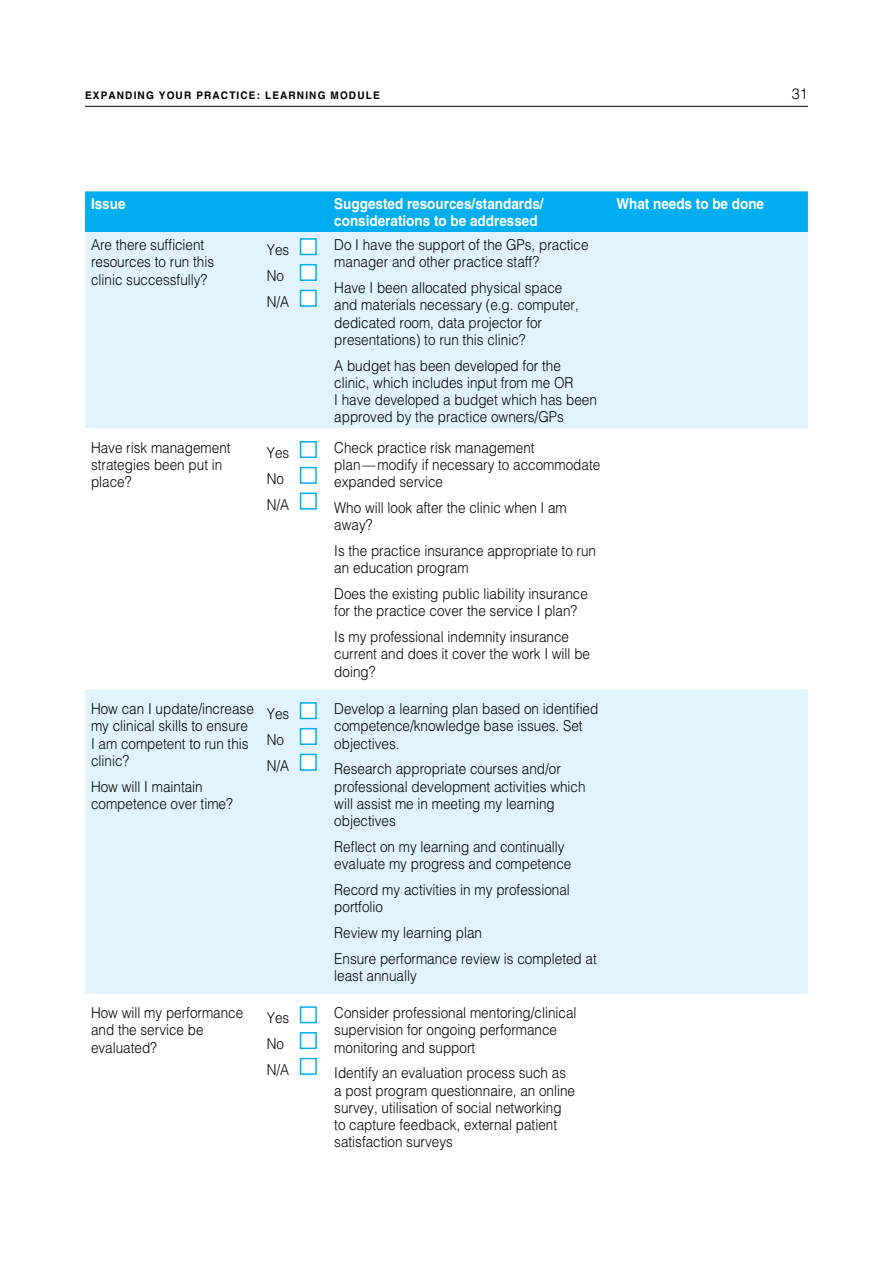
<style>
.page{position:relative;width:893px;height:1263px;background:#fff}
.page>*{position:absolute;margin:0;border:0;box-sizing:border-box;transform-origin:0 0}
.t1{font:300 15px/17.2px "Helvetica";color:#000;scale:.9 1}
.t2{font:700 15px/17.2px "Helvetica";color:#fff;scale:.9 1}
.t3{font:300 15px "Helvetica";color:#000;scale:.96 1}
.t4{font:700 10.5px "Helvetica";letter-spacing:.11em;color:#000;scale:.96 1}
</style>
<div class="page">
<hr style="left:85px;top:106px;width:723px;height:1px;background:#000">
<div style="left:85px;top:191px;width:723px;height:41px;background:#00aeef"></div>
<svg style="left:85px;top:232px;width:723px;height:761px;fill:#e1f4fd"></svg>
<div style="left:300px;top:238px;width:17px;height:17px;background:#fff;border:2px solid #00aeef"></div>
<div style="left:300px;top:264px;width:17px;height:17px;background:#fff;border:2px solid #00aeef"></div>
<div style="left:300px;top:290px;width:17px;height:17px;background:#fff;border:2px solid #00aeef"></div>
<div style="left:300px;top:441px;width:17px;height:17px;background:#fff;border:2px solid #00aeef"></div>
<div style="left:300px;top:467px;width:17px;height:17px;background:#fff;border:2px solid #00aeef"></div>
<div style="left:300px;top:493px;width:17px;height:17px;background:#fff;border:2px solid #00aeef"></div>
<div style="left:300px;top:702px;width:17px;height:17px;background:#fff;border:2px solid #00aeef"></div>
<div style="left:300px;top:728px;width:17px;height:17px;background:#fff;border:2px solid #00aeef"></div>
<div style="left:300px;top:754px;width:17px;height:17px;background:#fff;border:2px solid #00aeef"></div>
<div style="left:300px;top:1006px;width:17px;height:17px;background:#fff;border:2px solid #00aeef"></div>
<div style="left:300px;top:1032px;width:17px;height:17px;background:#fff;border:2px solid #00aeef"></div>
<div style="left:300px;top:1058px;width:17px;height:17px;background:#fff;border:2px solid #00aeef"></div>
<p class="t4" style="left:85px;top:89px;width:301px">Expanding your practice: Learning module</p>
<p class="t3" style="left:792px;top:84px;width:18px">31</p>
<p class="t2" style="left:91px;top:195px;width:40px">Issue</p>
<p class="t2" style="left:334px;top:195px;width:234px">Suggested resources/standards/ considerations to be addressed</p>
<p class="t2" style="left:616px;top:195px;width:166px">What needs to be done</p>
<p class="t1" style="left:91px;top:236px;width:138px">Are there sufficient resources to run this clinic successfully?</p>
<p class="t1" style="left:267px;top:237px;width:27px;line-height:25.8px">Yes<br>No<br>N/A</p>
<p class="t1" style="left:334px;top:236px;width:284px">Do I have the support of the GPs, practice manager and other practice staff?</p>
<p class="t1" style="left:334px;top:279px;width:273px">Have I been allocated physical space and materials necessary (e.g. computer, dedicated room, data projector for presentations) to run this clinic?</p>
<p class="t1" style="left:334px;top:356px;width:293px">A budget has been developed for the clinic, which includes input from me OR<br>I have developed a budget which has been approved by the practice owners/GPs</p>
<p class="t1" style="left:91px;top:438px;width:157px">Have risk management strategies been put in place?</p>
<p class="t1" style="left:267px;top:439px;width:27px;line-height:25.8px">Yes<br>No<br>N/A</p>
<p class="t1" style="left:334px;top:438px;width:297px">Check practice risk management plan—modify if necessary to accommodate expanded service</p>
<p class="t1" style="left:334px;top:499px;width:260px">Who will look after the clinic when I am away?</p>
<p class="t1" style="left:334px;top:542px;width:292px">Is the practice insurance appropriate to run an education program</p>
<p class="t1" style="left:334px;top:585px;width:283px">Does the existing public liability insurance for the practice cover the service I plan?</p>
<p class="t1" style="left:334px;top:628px;width:286px">Is my professional indemnity insurance current and does it cover the work I will be doing?</p>
<p class="t1" style="left:91px;top:700px;width:182px">How can I update/increase my clinical skills to ensure<br>I am competent to run this clinic?</p>
<p class="t1" style="left:91px;top:777px;width:159px">How will I maintain competence over time?</p>
<p class="t1" style="left:267px;top:700px;width:27px;line-height:25.8px">Yes<br>No<br>N/A</p>
<p class="t1" style="left:334px;top:700px;width:295px">Develop a learning plan based on identified competence/knowledge base issues. Set objectives.</p>
<p class="t1" style="left:334px;top:760px;width:281px">Research appropriate courses and/or professional development activities which will assist me in meeting my learning objectives</p>
<p class="t1" style="left:334px;top:837px;width:265px">Reflect on my learning and continually evaluate my progress and competence</p>
<p class="t1" style="left:334px;top:880px;width:263px">Record my activities in my professional portfolio</p>
<p class="t1" style="left:334px;top:919px;width:293px;line-height:25.8px">Review my learning plan<br>Ensure performance review is completed at</p>
<p class="t1" style="left:334px;top:966px;width:93px">least annually</p>
<p class="t1" style="left:91px;top:1004px;width:171px">How will my performance and the service be evaluated?</p>
<p class="t1" style="left:267px;top:1005px;width:27px;line-height:25.8px">Yes<br>No<br>N/A</p>
<p class="t1" style="left:334px;top:1004px;width:271px">Consider professional mentoring/clinical supervision for ongoing performance monitoring and support</p>
<p class="t1" style="left:334px;top:1064px;width:269px">Identify an evaluation process such as a post program questionnaire, an online survey, utilisation of social networking to capture feedback, external patient satisfaction surveys</p>
</div>
